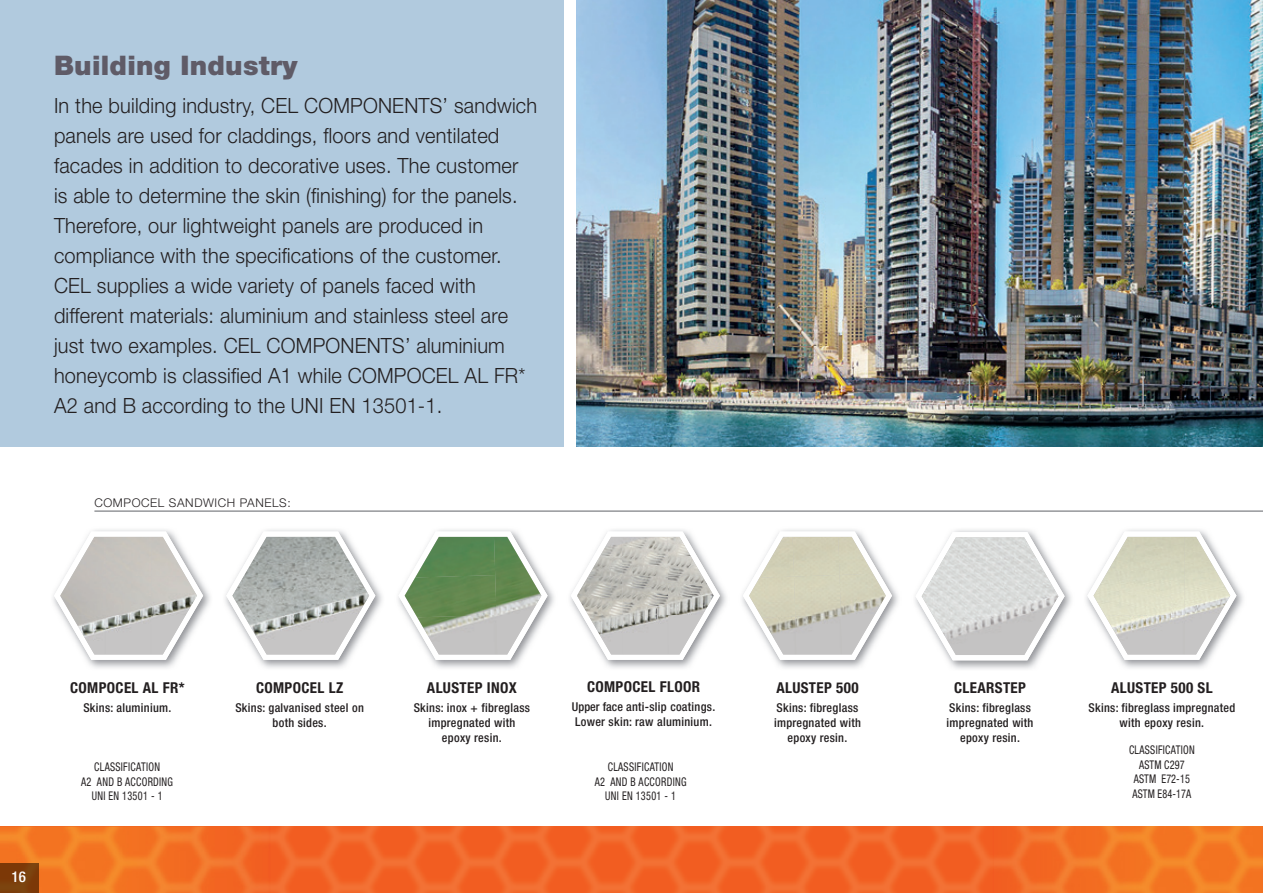
<style>
.page{position:relative;width:1263px;height:893px;background:#fff}
.page>*{position:absolute;margin:0;border:0;box-sizing:border-box;transform-origin:0 0}
.t1{font:900 27px "Helvetica Neue";letter-spacing:.01em;color:#5f5b67}
.t2{font:300 21px/30px "Helvetica Neue";letter-spacing:.01em;color:#231f20;scale:.95 1}
.t3{font:700 condensed 15px "Helvetica Neue";letter-spacing:.025em;color:#231f20}
.t4{font:500 condensed 14.85px "Helvetica Neue";color:#fff}
.t5{font:500 condensed 12.15px/15px "Helvetica Neue";letter-spacing:.025em;color:#231f20;text-align:center}
.t6{font:condensed 12px/14.7px "Helvetica Neue";letter-spacing:.03em;color:#231f20;text-align:center;scale:.85 1}
.t7{font:condensed 12px/14.7px "Helvetica Neue";letter-spacing:.01em;color:#231f20;text-align:center;scale:.85 1}
.t8{font:300 12px "Helvetica Neue";letter-spacing:.05em;color:#231f20}
</style>
<div class="page">
<img style="left:0;top:826px;width:1262px;height:67px">
<hr style="left:1262px;top:826px;width:1px;height:67px;background:#f25d21">
<img style="left:577px;top:0;width:686px;height:446px">
<div style="left:0;top:0;width:563px;height:446px;background:#b1cade"></div>
<img style="left:225px;top:529px;width:157px;height:139px">
<svg style="left:226px;top:531px;width:149px;height:129px"></svg>
<img style="left:232px;top:537px;width:137px;height:117px">
<hr style="left:94px;top:510px;width:1169px;height:2px;background:#95979a">
<img style="left:742px;top:529px;width:156px;height:139px">
<svg style="left:743px;top:531px;width:149px;height:129px"></svg>
<img style="left:759px;top:537px;width:33px;height:39px">
<div style="left:792px;top:537px;width:46px;height:39px;background:#d1ceb6"></div>
<img style="left:838px;top:537px;width:35px;height:38px">
<img style="left:749px;top:576px;width:45px;height:42px">
<img style="left:794px;top:575px;width:47px;height:79px">
<img style="left:839px;top:574px;width:47px;height:41px">
<img style="left:762px;top:616px;width:35px;height:38px">
<img style="left:841px;top:614px;width:34px;height:40px">
<img style="left:431px;top:529px;width:123px;height:139px">
<svg style="left:398px;top:531px;width:150px;height:129px"></svg>
<img style="left:415px;top:537px;width:79px;height:38px">
<img style="left:494px;top:537px;width:47px;height:78px">
<img style="left:405px;top:575px;width:91px;height:42px">
<img style="left:417px;top:615px;width:79px;height:39px">
<img style="left:496px;top:614px;width:35px;height:40px">
<img style="left:53px;top:529px;width:157px;height:139px">
<svg style="left:54px;top:531px;width:149px;height:129px"></svg>
<img style="left:72px;top:537px;width:114px;height:39px">
<img style="left:60px;top:576px;width:137px;height:40px">
<img style="left:71px;top:615px;width:114px;height:39px">
<img style="left:1086px;top:529px;width:157px;height:139px">
<svg style="left:1087px;top:531px;width:149px;height:129px"></svg>
<img style="left:1093px;top:537px;width:91px;height:78px">
<img style="left:1184px;top:537px;width:46px;height:117px">
<img style="left:1105px;top:615px;width:80px;height:39px">
<img style="left:570px;top:529px;width:156px;height:139px">
<svg style="left:571px;top:531px;width:149px;height:129px"></svg>
<img style="left:588px;top:537px;width:114px;height:38px">
<img style="left:577px;top:575px;width:137px;height:41px">
<img style="left:589px;top:615px;width:113px;height:39px">
<img style="left:948px;top:529px;width:123px;height:140px">
<svg style="left:915px;top:532px;width:150px;height:128px"></svg>
<img style="left:922px;top:537px;width:136px;height:84px">
<img style="left:936px;top:612px;width:113px;height:43px">
<img style="left:0;top:863px;width:38px;height:30px">
<p class="t1" style="left:54px;top:49px;width:245px">Building Industry</p>
<p class="t2" style="left:54px;top:90px;width:510px">In the building industry, CEL COMPONENTS’ sandwich panels are used for claddings, floors and ventilated facades in addition to decorative uses. The customer<br>is able to determine the skin (finishing) for the panels.<br>Therefore, our lightweight panels are produced in compliance with the specifications of the customer.<br>CEL supplies a wide variety of panels faced with different materials: aluminium and stainless steel are just two examples. CEL COMPONENTS’ aluminium honeycomb is classified A1 while COMPOCEL AL FR* A2 and B according to the UNI EN 13501-1.</p>
<p class="t8" style="left:94px;top:495px;width:198px">COMPOCEL SANDWICH PANELS:</p>
<p class="t4" style="left:11px;top:868px;width:16px">16</p>
<p class="t3" style="left:70px;top:678px;width:116px">COMPOCEL AL FR*</p>
<p class="t5" style="left:83px;top:700px;width:90px">Skins: aluminium.</p>
<p class="t3" style="left:256px;top:678px;width:89px">COMPOCEL LZ</p>
<p class="t5" style="left:235px;top:700px;width:130px">Skins: galvanised steel on both sides.</p>
<p class="t3" style="left:427px;top:678px;width:91px">ALUSTEP INOX</p>
<p class="t5" style="left:414px;top:700px;width:118px">Skins: inox + fibreglass impregnated with epoxy resin.</p>
<p class="t3" style="left:587px;top:678px;width:115px">COMPOCEL FLOOR</p>
<p class="t5" style="left:572px;top:699px;width:145px;text-align:left">Upper face anti-slip coatings.<br>Lower skin: raw aluminium.</p>
<p class="t6" style="left:81px;top:759px;width:110px">CLASSIFICATION<br>A2 AND B ACCORDING<br>UNI EN 13501 - 1</p>
<p class="t6" style="left:595px;top:759px;width:110px">CLASSIFICATION<br>A2 AND B ACCORDING<br>UNI EN 13501 - 1</p>
<p class="t3" style="left:776px;top:678px;width:84px">ALUSTEP 500</p>
<p class="t5" style="left:774px;top:700px;width:88px">Skins: fibreglass impregnated with epoxy resin.</p>
<p class="t3" style="left:954px;top:679px;width:73px">CLEARSTEP</p>
<p class="t5" style="left:946px;top:700px;width:88px">Skins: fibreglass impregnated with epoxy resin.</p>
<p class="t3" style="left:1111px;top:678px;width:103px">ALUSTEP 500 SL</p>
<p class="t5" style="left:1088px;top:700px;width:148px">Skins: fibreglass impregnated with epoxy resin.</p>
<p class="t7" style="left:1129px;top:742px;width:79px">CLASSIFICATION<br>ASTM C297<br>ASTM E72-15<br>ASTM E84-17A</p>
</div>
